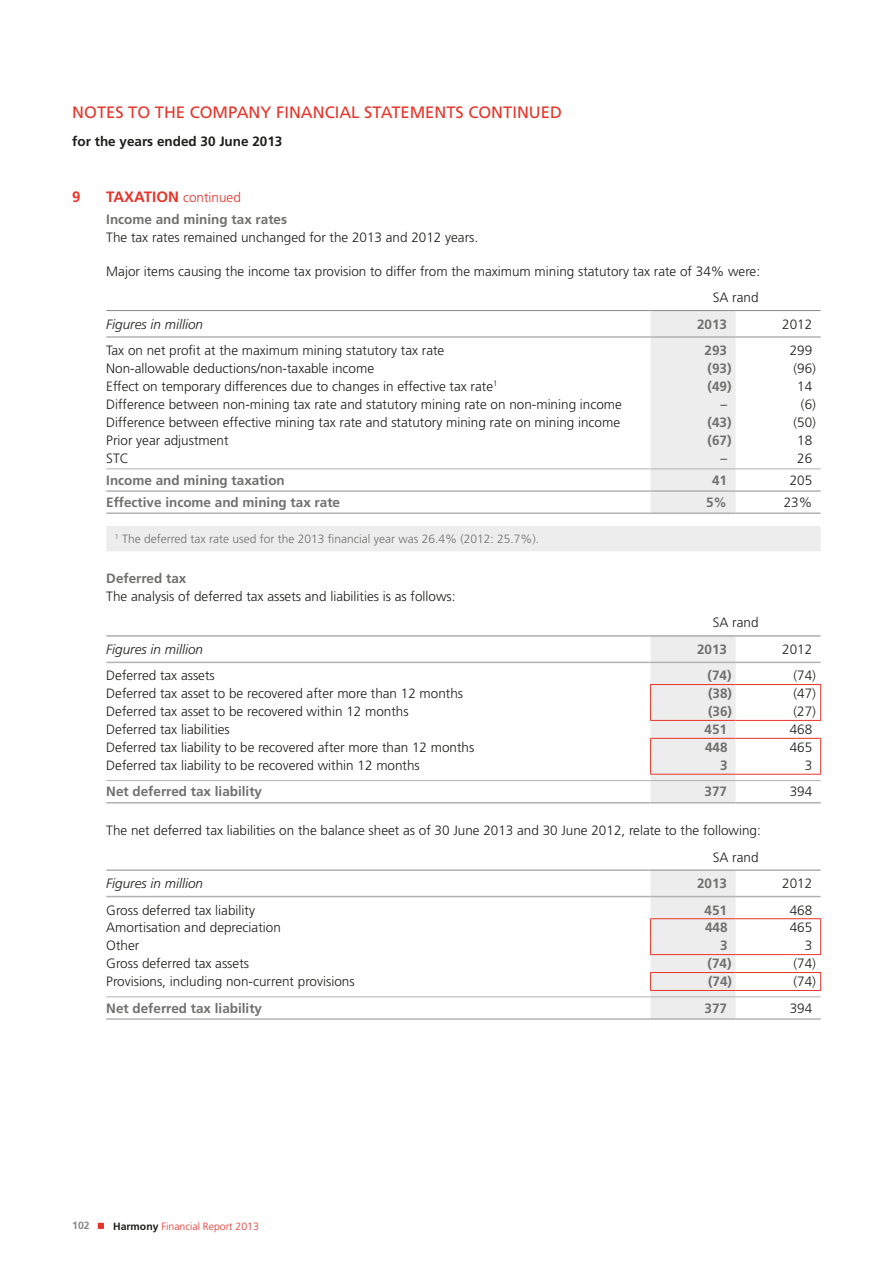
<style>
.page{position:relative;width:893px;height:1263px;background:#fff}
.page>*{position:absolute;margin:0;border:0;box-sizing:border-box;transform-origin:0 0}
.t1{font:16.5px "Frutiger LT Std";color:#e63429}
.t2{font:700 15px "Frutiger LT Std";color:#e63429}
.t3{font:300 13.5px/26.4px "Frutiger LT Std";color:#1d1d1b;text-align:right}
.t4{font:700 13.5px/22.2px "Frutiger LT Std";color:#70706f}
.t5{font:italic 300 13.5px "Frutiger LT Std";color:#1d1d1b}
.t6{font:700 13.5px "Frutiger LT Std";color:#1d1d1b}
.t7{font:300 12px "Frutiger LT Std";color:#70706f}
.t8{font:300 10.5px "Frutiger LT Std";color:#e63429}
.t9{font:700 10.5px "Frutiger LT Std";color:#878787}
.s1{font-size:15px;color:#e63429}
.s2{font-weight:300;color:#e63429}
.s3{font-weight:700;color:#1d1d1b}
</style>
<div class="page">
<svg style="left:98px;top:1223px;width:6px;height:6px"></svg>
<svg style="left:106px;top:311px;width:715px;height:240px"></svg>
<hr style="left:106px;top:336px;width:545px;height:2px;background:#b2b2b2">
<hr style="left:651px;top:336px;width:85px;height:2px;background:#b2b2b2">
<hr style="left:736px;top:336px;width:85px;height:2px;background:#b2b2b2">
<hr style="left:106px;top:468px;width:545px;height:1px;background:#b2b2b2">
<hr style="left:651px;top:468px;width:85px;height:1px;background:#b2b2b2">
<hr style="left:736px;top:468px;width:85px;height:1px;background:#b2b2b2">
<hr style="left:106px;top:490px;width:545px;height:2px;background:#b2b2b2">
<hr style="left:651px;top:490px;width:85px;height:2px;background:#b2b2b2">
<hr style="left:736px;top:490px;width:85px;height:2px;background:#b2b2b2">
<hr style="left:106px;top:512px;width:545px;height:2px;background:#b2b2b2">
<hr style="left:651px;top:512px;width:85px;height:2px;background:#b2b2b2">
<hr style="left:736px;top:512px;width:85px;height:2px;background:#b2b2b2">
<hr style="left:106px;top:310px;width:545px;height:1px;background:#878787">
<hr style="left:651px;top:310px;width:85px;height:1px;background:#878787">
<hr style="left:736px;top:310px;width:85px;height:1px;background:#878787">
<hr style="left:106px;top:662px;width:545px;height:1px;background:#b2b2b2">
<hr style="left:736px;top:662px;width:85px;height:1px;background:#b2b2b2">
<hr style="left:106px;top:780px;width:545px;height:1px;background:#b2b2b2">
<hr style="left:736px;top:780px;width:85px;height:1px;background:#b2b2b2">
<hr style="left:106px;top:802px;width:545px;height:1px;background:#b2b2b2">
<hr style="left:736px;top:802px;width:85px;height:1px;background:#b2b2b2">
<hr style="left:736px;top:684px;width:85px;height:1px;background:#e63429">
<svg style="left:820px;top:685px;width:1px;height:35px"></svg>
<hr style="left:736px;top:720px;width:85px;height:1px;background:#e63429">
<hr style="left:736px;top:738px;width:85px;height:1px;background:#e63429">
<svg style="left:650px;top:636px;width:86px;height:167px;background:#ebe7e6"></svg>
<svg style="left:820px;top:739px;width:1px;height:35px"></svg>
<hr style="left:650px;top:774px;width:86px;height:1px;background:#e63429">
<hr style="left:736px;top:774px;width:85px;height:1px;background:#e63429">
<hr style="left:106px;top:635px;width:545px;height:1px;background:#878787">
<hr style="left:651px;top:635px;width:85px;height:1px;background:#878787">
<hr style="left:736px;top:635px;width:85px;height:1px;background:#878787">
<hr style="left:106px;top:896px;width:545px;height:1px;background:#b2b2b2">
<hr style="left:736px;top:896px;width:85px;height:1px;background:#b2b2b2">
<hr style="left:106px;top:996px;width:545px;height:1px;background:#b2b2b2">
<hr style="left:736px;top:996px;width:85px;height:1px;background:#b2b2b2">
<hr style="left:106px;top:1018px;width:545px;height:2px;background:#b2b2b2">
<hr style="left:651px;top:1018px;width:85px;height:2px;background:#b2b2b2">
<hr style="left:736px;top:1018px;width:85px;height:2px;background:#b2b2b2">
<hr style="left:736px;top:918px;width:85px;height:1px;background:#e63429">
<svg style="left:820px;top:919px;width:1px;height:35px"></svg>
<hr style="left:736px;top:954px;width:85px;height:1px;background:#e63429">
<svg style="left:650px;top:871px;width:86px;height:148px;background:#ebe7e7"></svg>
<hr style="left:736px;top:972px;width:85px;height:1px;background:#e63429">
<svg style="left:820px;top:973px;width:1px;height:17px"></svg>
<hr style="left:650px;top:990px;width:86px;height:1px;background:#e63429">
<hr style="left:736px;top:990px;width:85px;height:1px;background:#e63429">
<hr style="left:106px;top:870px;width:545px;height:1px;background:#878787">
<hr style="left:651px;top:870px;width:85px;height:1px;background:#878787">
<hr style="left:736px;top:870px;width:85px;height:1px;background:#878787">
<p class="t1" style="left:72px;top:103px;width:491px">NOTES TO THE COMPANY FINANCIAL STATEMENTS CONTINUED</p>
<p class="t6" style="left:72px;top:134px;width:212px">for the years ended 30 June 2013</p>
<p class="t2" style="left:72px;top:188px;width:10px">9</p>
<p class="t4" style="left:106px;top:186px;width:182px"><span class="s1">TAXATION</span> <span class="s2">continued<br></span>Income and mining tax rates</p>
<p class="t3" style="left:106px;top:224px;width:373px">The tax rates remained unchanged for the 2013 and 2012 years.</p>
<p class="t3" style="left:106px;top:258px;width:655px">Major items causing the income tax provision to differ from the maximum mining statutory tax rate of 34% were:<br>SA rand</p>
<p class="t5" style="left:106px;top:316px;width:98px">Figures in million</p>
<p class="t4" style="left:697px;top:313px;width:32px">2013</p>
<p class="t3" style="left:782px;top:311px;width:32px">2012</p>
<p class="t3" style="left:106px;top:337px;width:340px">Tax on net profit at the maximum mining statutory tax rate</p>
<p class="t4" style="left:705px;top:339px;width:24px">293</p>
<p class="t3" style="left:790px;top:337px;width:24px">299</p>
<p class="t3" style="left:106px;top:355px;width:269px">Non-allowable deductions/non-taxable income</p>
<p class="t4" style="left:708px;top:357px;width:26px">(93)</p>
<p class="t3" style="left:793px;top:355px;width:24px">(96)</p>
<p class="t3" style="left:106px;top:373px;width:393px">Effect on temporary differences due to changes in effective tax rate<sup>1</sup></p>
<p class="t4" style="left:708px;top:375px;width:26px">(49)</p>
<p class="t3" style="left:797px;top:373px;width:17px">14</p>
<p class="t3" style="left:106px;top:391px;width:517px">Difference between non-mining tax rate and statutory mining rate on non-mining income</p>
<p class="t4" style="left:720px;top:393px;width:8px">–</p>
<p class="t3" style="left:801px;top:391px;width:17px">(6)</p>
<p class="t3" style="left:106px;top:409px;width:515px">Difference between effective mining tax rate and statutory mining rate on mining income</p>
<p class="t4" style="left:708px;top:411px;width:26px">(43)</p>
<p class="t3" style="left:793px;top:409px;width:24px">(50)</p>
<p class="t3" style="left:106px;top:427px;width:124px">Prior year adjustment</p>
<p class="t4" style="left:708px;top:429px;width:26px">(67)</p>
<p class="t3" style="left:797px;top:427px;width:17px">18</p>
<p class="t3" style="left:106px;top:445px;width:24px">STC</p>
<p class="t4" style="left:720px;top:447px;width:8px">–</p>
<p class="t3" style="left:797px;top:445px;width:17px">26</p>
<p class="t4" style="left:106px;top:469px;width:180px">Income and mining taxation</p>
<p class="t4" style="left:712px;top:469px;width:17px">41</p>
<p class="t3" style="left:790px;top:467px;width:24px">205</p>
<p class="t4" style="left:106px;top:491px;width:235px">Effective income and mining tax rate</p>
<p class="t4" style="left:706px;top:491px;width:23px">5%</p>
<p class="t3" style="left:784px;top:489px;width:30px">23%</p>
<p class="t7" style="left:115px;top:532px;width:426px"><sup>1</sup> The deferred tax rate used for the 2013 financial year was 26.4% (2012: 25.7%).</p>
<p class="t4" style="left:106px;top:567px;width:82px">Deferred tax</p>
<p class="t3" style="left:106px;top:583px;width:351px">The analysis of deferred tax assets and liabilities is as follows:</p>
<p class="t3" style="left:713px;top:610px;width:47px">SA rand</p>
<p class="t5" style="left:106px;top:641px;width:98px">Figures in million</p>
<p class="t4" style="left:697px;top:638px;width:32px">2013</p>
<p class="t3" style="left:782px;top:636px;width:32px">2012</p>
<p class="t3" style="left:106px;top:663px;width:110px">Deferred tax assets</p>
<p class="t4" style="left:708px;top:664px;width:26px">(74)</p>
<p class="t3" style="left:793px;top:663px;width:24px">(74)</p>
<p class="t3" style="left:106px;top:680px;width:358px">Deferred tax asset to be recovered after more than 12 months</p>
<p class="t4" style="left:708px;top:682px;width:26px">(38)</p>
<p class="t3" style="left:793px;top:680px;width:24px">(47)</p>
<p class="t3" style="left:106px;top:698px;width:304px">Deferred tax asset to be recovered within 12 months</p>
<p class="t4" style="left:708px;top:700px;width:26px">(36)</p>
<p class="t3" style="left:793px;top:698px;width:24px">(27)</p>
<p class="t3" style="left:106px;top:716px;width:125px">Deferred tax liabilities</p>
<p class="t4" style="left:705px;top:718px;width:24px">451</p>
<p class="t3" style="left:790px;top:716px;width:24px">468</p>
<p class="t3" style="left:106px;top:734px;width:370px">Deferred tax liability to be recovered after more than 12 months</p>
<p class="t4" style="left:705px;top:736px;width:24px">448</p>
<p class="t3" style="left:790px;top:734px;width:24px">465</p>
<p class="t3" style="left:106px;top:752px;width:315px">Deferred tax liability to be recovered within 12 months</p>
<p class="t4" style="left:720px;top:754px;width:9px">3</p>
<p class="t3" style="left:805px;top:752px;width:9px">3</p>
<p class="t4" style="left:106px;top:781px;width:157px">Net deferred tax liability</p>
<p class="t4" style="left:705px;top:781px;width:24px">377</p>
<p class="t3" style="left:790px;top:779px;width:24px">394</p>
<p class="t3" style="left:106px;top:817px;width:656px">The net deferred tax liabilities on the balance sheet as of 30 June 2013 and 30 June 2012, relate to the following:<br>SA rand</p>
<p class="t5" style="left:106px;top:876px;width:98px">Figures in million</p>
<p class="t4" style="left:697px;top:872px;width:32px">2013</p>
<p class="t3" style="left:782px;top:870px;width:32px">2012</p>
<p class="t3" style="left:106px;top:897px;width:150px">Gross deferred tax liability</p>
<p class="t4" style="left:705px;top:899px;width:24px">451</p>
<p class="t3" style="left:790px;top:897px;width:24px">468</p>
<p class="t3" style="left:106px;top:915px;width:176px">Amortisation and depreciation</p>
<p class="t4" style="left:705px;top:917px;width:24px">448</p>
<p class="t3" style="left:790px;top:915px;width:24px">465</p>
<p class="t3" style="left:106px;top:933px;width:34px">Other</p>
<p class="t4" style="left:720px;top:935px;width:9px">3</p>
<p class="t3" style="left:805px;top:933px;width:9px">3</p>
<p class="t3" style="left:106px;top:951px;width:144px">Gross deferred tax assets</p>
<p class="t4" style="left:708px;top:952px;width:26px">(74)</p>
<p class="t3" style="left:793px;top:951px;width:24px">(74)</p>
<p class="t3" style="left:106px;top:968px;width:250px">Provisions, including non-current provisions</p>
<p class="t4" style="left:708px;top:970px;width:26px">(74)</p>
<p class="t3" style="left:793px;top:968px;width:24px">(74)</p>
<p class="t4" style="left:106px;top:997px;width:157px">Net deferred tax liability</p>
<p class="t4" style="left:705px;top:997px;width:24px">377</p>
<p class="t3" style="left:790px;top:995px;width:24px">394</p>
<p class="t9" style="left:72px;top:1219px;width:19px">102</p>
<p class="t8" style="left:113px;top:1220px;width:147px"><span class="s3">Harmony</span> Financial Report 2013</p>
</div>
